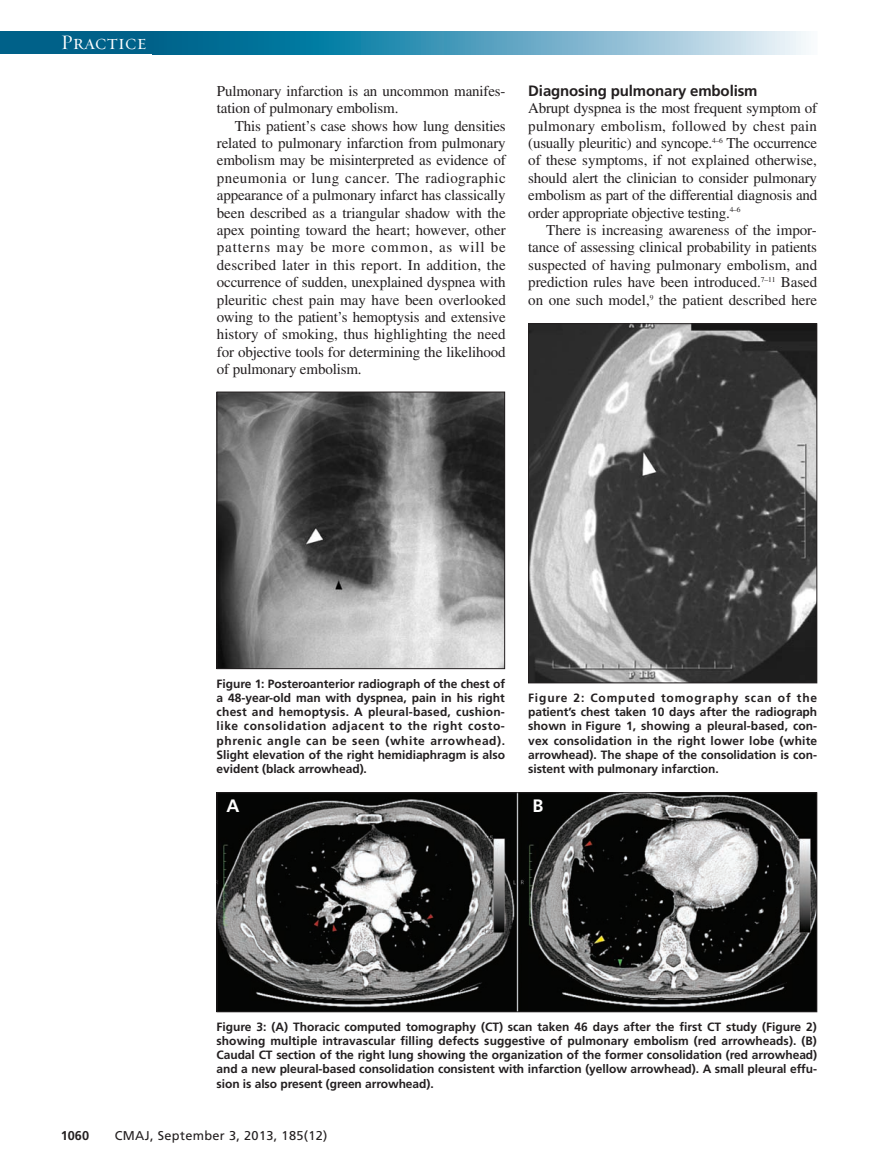
<style>
.page{position:relative;width:878px;height:1175px;background:#fff}
.page>*{position:absolute;margin:0;border:0;box-sizing:border-box;transform-origin:0 0}
.t1{font:21px "Requiem Display HTF Small Caps";letter-spacing:.005em;color:#fff}
.t2{font:700 18px "Frutiger";color:#fff}
.t3{font:15px/17.4px "Times LT Std";letter-spacing:-.01em;color:#231f20;text-align:justify}
.t4{font:700 15px "Frutiger LT Std";letter-spacing:-.01em;color:#231f20}
.t5{font:12.75px "Frutiger LT Std";letter-spacing:.025em;color:#231f20}
.t6{font:700 12.75px "Frutiger LT Std";color:#231f20}
.t7{font:700 12px/14.2px "Frutiger LT Std";letter-spacing:-.005em;color:#231f20;text-align:justify}
</style>
<div class="page">
<div style="left:0;top:32px;width:163px;height:22px;background:#006189"></div>
<svg style="left:163px;top:32px;width:643px;height:22px;background:#5aa3c0"></svg>
<img style="left:530px;top:325px;width:285px;height:356px">
<div style="left:528px;top:323px;width:289px;height:360px;border:1px solid #231f20"></div>
<img style="left:218px;top:794px;width:597px;height:216px">
<div style="left:216px;top:792px;width:601px;height:220px;border:1px solid #231f20"></div>
<img style="left:218px;top:394px;width:285px;height:273px">
<div style="left:216px;top:392px;width:289px;height:277px;border:1px solid #231f20"></div>
<h1 class="t1" style="left:61px;top:30px;width:87px">Practice</h1>
<p class="t3" style="left:217px;top:84px;width:290px">Pulmonary infarction is an uncommon manifes&shy;tation of pulmonary embolism.</p>
<p class="t3" style="left:217px;top:118px;width:290px;text-indent:18px">This patient’s case shows how lung densities related to pulmonary infarction from pulmonary embolism may be misinterpreted as evidence of pneumonia or lung cancer. The radiographic appearance of a pulmonary infarct has classically been described as a triangular shadow with the apex pointing toward the heart; however, other patterns may be more common, as will be described later in this report. In addition, the occurrence of sudden, unexplained dyspnea with pleuritic chest pain may have been overlooked owing to the patient’s hemoptysis and extensive history of smoking, thus highlighting the need for objective tools for determining the likelihood of pulmonary embolism.</p>
<p class="t4" style="left:528px;top:84px;width:231px">Diagnosing pulmonary embolism</p>
<p class="t3" style="left:528px;top:101px;width:290px">Abrupt dyspnea is the most frequent symptom of pulmonary embolism, followed by chest pain (usually pleuritic) and syncope.<sup>4–6</sup> The occurrence of these symptoms, if not explained otherwise, should alert the clinician to consider pulmonary embolism as part of the differential diagnosis and order appropriate objective testing.<sup>4–6</sup></p>
<p class="t3" style="left:528px;top:223px;width:290px;text-indent:18px">There is increasing awareness of the impor&shy;tance of assessing clinical probability in patients suspected of having pulmonary embolism, and prediction rules have been introduced.<sup>7–11</sup> Based on one such model,<sup>9</sup> the patient described here</p>
<p class="t7" style="left:216px;top:677px;width:290px">Figure 1: Posteroanterior radiograph of the chest of a 48-year-old man with dyspnea, pain in his right chest and hemoptysis. A pleural-based, cushion&shy;like consolidation adjacent to the right costo - phrenic angle can be seen (white arrowhead).<br>Slight elevation of the right hemidiaphragm is also evident (black arrowhead).</p>
<p class="t2" style="left:226px;top:798px;width:14px">A</p>
<p class="t2" style="left:532px;top:798px;width:12px">B</p>
<p class="t7" style="left:528px;top:691px;width:290px">Figure 2: Computed tomography scan of the patient’s chest taken 10 days after the radiograph shown in Figure 1, showing a pleural-based, con&shy;vex consolidation in the right lower lobe (white arrowhead). The shape of the consolidation is con&shy;sistent with pulmonary infarction.</p>
<p class="t7" style="left:216px;top:1020px;width:602px">Figure 3: (A) Thoracic computed tomography (CT) scan taken 46 days after the first CT study (Figure 2) showing multiple intravascular filling defects suggestive of pulmonary embolism (red arrowheads). (B)<br>Caudal CT section of the right lung showing the organization of the former consolidation (red arrowhead) and a new pleural-based consolidation consistent with infarction (yellow arrowhead). A small pleural effu&shy;sion is also present (green arrowhead).</p>
<p class="t6" style="left:61px;top:1130px;width:30px">1060</p>
<p class="t5" style="left:115px;top:1130px;width:214px">CMAJ, September 3, 2013, 185(12)</p>
</div>
